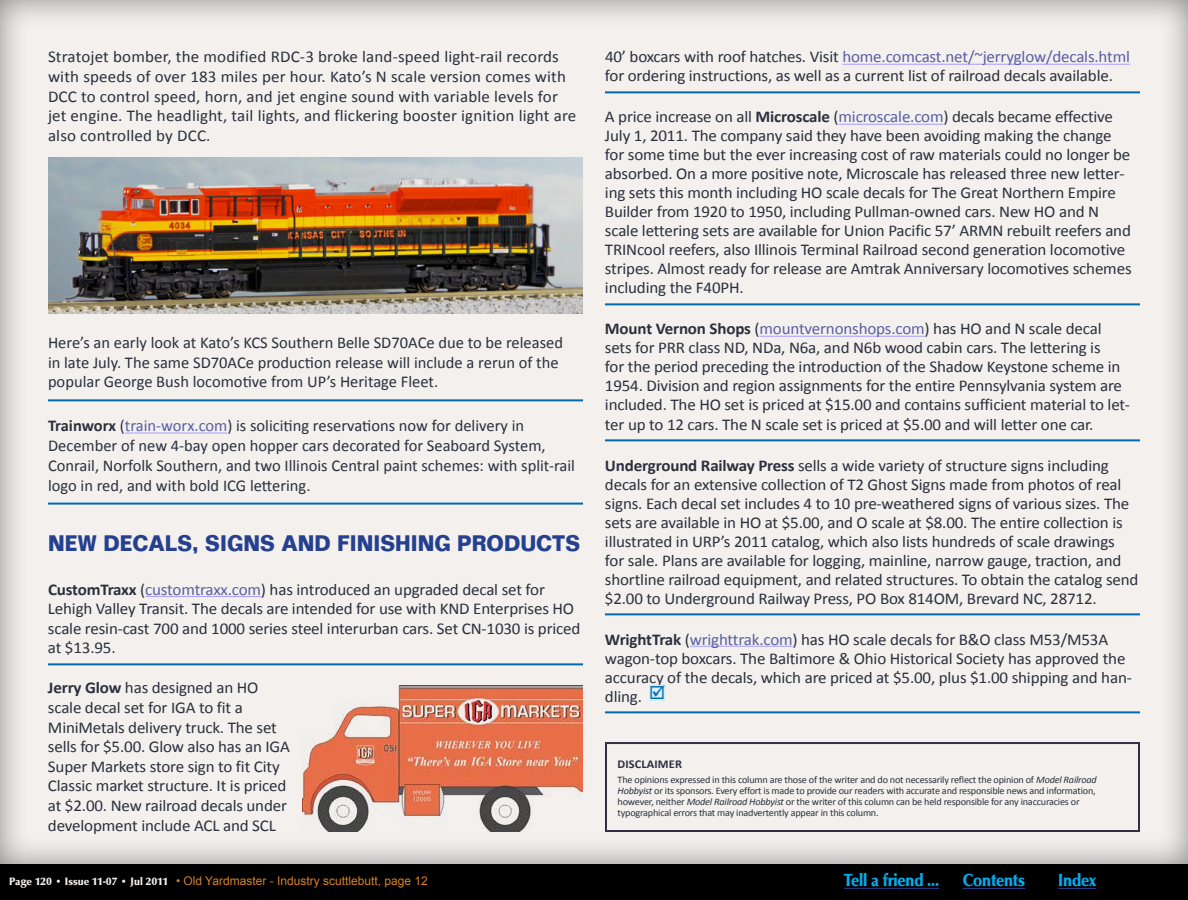
<style>
.page{position:relative;width:1188px;height:900px;background:#fff}
.page>*{position:absolute;margin:0;border:0;box-sizing:border-box;transform-origin:0 0}
.Body_text_no_dropcap{font:700 22px "Folio LT";color:#25408f;scale:.89 1}
.t1{font:18px "URW Classico Blac";letter-spacing:-.01em;color:#00aeef;scale:.9 1}
.Body_text_no_dropcap-2{font:16.5px/19px "Calibri";letter-spacing:-.01em;color:#2c303d}
.Body_text_no_dropcap-3{font:16.5px/19.6px "Calibri";letter-spacing:.01em;color:#2c303d}
.t2{font:12px "Arial";color:#d7802a}
.Body_text{font:700 12px "Calibri";letter-spacing:.01em;color:#2c303d}
.t3{font:11px "URW Classico Blac";color:#f3f0ee}
.Body_text-2{font:10px/11px "Calibri";letter-spacing:-.02em;color:#2c303d}
.s1{font-weight:700}
.s2{color:#595fa2}
.s3{color:#006aac}
.s4{font-size:16.5px;color:#f3f0ee}
.s5{font-style:italic}
</style>
<div class="page">
<div style="left:0;top:864px;width:1188px;height:36px;background:#000"></div>
<div style="left:0;top:0;width:1188px;height:864px;background:#000;opacity:.45"></div>
<hr style="left:963px;top:888px;width:62px;height:1px;background:#25408f">
<hr style="left:1058px;top:888px;width:38px;height:1px;background:#25408f">
<hr style="left:844px;top:888px;width:95px;height:1px;background:#25408f">
<hr style="left:48px;top:399px;width:535px;height:2px;background:#006aac">
<hr style="left:125px;top:433px;width:102px;height:1px;background:#a99eff">
<hr style="left:48px;top:503px;width:535px;height:2px;background:#006aac">
<hr style="left:145px;top:596px;width:116px;height:1px;background:#a99eff">
<hr style="left:48px;top:663px;width:535px;height:2px;background:#006aac">
<img style="left:48px;top:158px;width:535px;height:156px">
<img style="left:303px;top:685px;width:280px;height:147px">
<hr style="left:842px;top:64px;width:288px;height:1px;background:#a99eff">
<hr style="left:605px;top:91px;width:535px;height:2px;background:#006aac">
<hr style="left:839px;top:124px;width:105px;height:1px;background:#a99eff">
<hr style="left:605px;top:303px;width:535px;height:2px;background:#006aac">
<hr style="left:760px;top:336px;width:165px;height:1px;background:#a99eff">
<hr style="left:605px;top:439px;width:535px;height:2px;background:#006aac">
<hr style="left:605px;top:613px;width:535px;height:2px;background:#006aac">
<hr style="left:690px;top:646px;width:103px;height:1px;background:#a99eff">
<hr style="left:605px;top:711px;width:535px;height:2px;background:#006aac">
<svg style="left:647px;top:681px;width:22px;height:22px"></svg>
<div style="left:605px;top:742px;width:535px;height:90px;background:#f3f0ee;border:2px solid #362c43"></div>
<p class="Body_text_no_dropcap-3" style="left:48px;top:46px;width:530px">Stratojet bomber, the modified RDC-3 broke land-speed light-rail records with speeds of over 183 miles per hour. Kato’s N scale version comes with DCC to control speed, horn, and jet engine sound with variable levels for jet engine. The headlight, tail lights, and flickering booster ignition light are also controlled by DCC.</p>
<p class="Body_text_no_dropcap-2" style="left:48px;top:332px;width:517px;line-height:19.8px">Here’s an early look at Kato’s KCS Southern Belle SD70ACe due to be released in late July. The same SD70ACe production release will include a rerun of the popular George Bush locomotive from UP’s Heritage Fleet.</p>
<p class="Body_text_no_dropcap-2" style="left:48px;top:415px;width:528px;line-height:19.8px"><span class="s1">Trainworx</span> (<span class="s2">train-worx.com</span>) is soliciting reservations now for delivery in December of new 4-bay open hopper cars decorated for Seaboard System, Conrail, Norfolk Southern, and two Illinois Central paint schemes: with split-rail logo in red, and with bold ICG lettering.</p>
<p class="Body_text_no_dropcap" style="left:48px;top:530px;width:599px">NEW DECALS, SIGNS AND FINISHING PRODUCTS</p>
<p class="Body_text_no_dropcap-2" style="left:48px;top:579px;width:534px;line-height:19.6px"><span class="s1">CustomTraxx</span> (<span class="s2">customtraxx.com</span>) has introduced an upgraded decal set for Lehigh Valley Transit. The decals are intended for use with KND Enterprises HO scale resin-cast 700 and 1000 series steel interurban cars. Set CN-1030 is priced at $13.95.</p>
<p class="Body_text_no_dropcap-2" style="left:48px;top:677px;width:243px;line-height:19.6px"><span class="s1">Jerry Glow</span> has designed an HO scale decal set for IGA to fit a MiniMetals delivery truck. The set sells for $5.00. Glow also has an IGA Super Markets store sign to fit City Classic market structure. It is priced at $2.00. New railroad decals under development include ACL and SCL</p>
<p class="Body_text_no_dropcap-2" style="left:605px;top:47px;width:527px">40’ boxcars with roof hatches. Visit <span class="s2">home.comcast.net/~jerryglow/decals.html </span>for ordering instructions, as well as a current list of railroad decals available.</p>
<p class="Body_text_no_dropcap-2" style="left:605px;top:107px;width:528px">A price increase on all <span class="s1">Microscale</span> (<span class="s2">microscale.com</span>) decals became effective July 1, 2011. The company said they have been avoiding making the change for some time but the ever increasing cost of raw materials could no longer be absorbed. On a more positive note, Microscale has released three new letter&shy;ing sets this month including HO scale decals for The Great Northern Empire Builder from 1920 to 1950, including Pullman-owned cars. New HO and N scale lettering sets are available for Union Pacific 57’ ARMN rebuilt reefers and TRINcool reefers, also Illinois Terminal Railroad second generation locomotive stripes. Almost ready for release are Amtrak Anniversary locomotives schemes including the F40PH.</p>
<p class="Body_text_no_dropcap-2" style="left:605px;top:319px;width:527px"><span class="s1">Mount Vernon Shops</span> (<span class="s2">mountvernonshops.com</span>) has HO and N scale decal sets for PRR class ND, NDa, N6a, and N6b wood cabin cars. The lettering is<br>for the period preceding the introduction of the Shadow Keystone scheme in 1954. Division and region assignments for the entire Pennsylvania system are included. The HO set is priced at $15.00 and contains sufficient material to let&shy;ter up to 12 cars. The N scale set is priced at $5.00 and will letter one car.</p>
<p class="Body_text_no_dropcap-2" style="left:605px;top:455px;width:535px"><span class="s1">Underground Railway Press</span> sells a wide variety of structure signs including decals for an extensive collection of T2 Ghost Signs made from photos of real signs. Each decal set includes 4 to 10 pre-weathered signs of various sizes. The sets are available in HO at $5.00, and O scale at $8.00. The entire collection is illustrated in URP’s 2011 catalog, which also lists hundreds of scale drawings<br>for sale. Plans are available for logging, mainline, narrow gauge, traction, and shortline railroad equipment, and related structures. To obtain the catalog send $2.00 to Underground Railway Press, PO Box 814OM, Brevard NC, 28712.</p>
<p class="Body_text_no_dropcap-2" style="left:605px;top:629px;width:529px"><span class="s1">WrightTrak</span> (<span class="s2">wrighttrak.com</span>) has HO scale decals for B&amp;O class M53/M53A wagon-top boxcars. The Baltimore &amp; Ohio Historical Society has approved the accuracy of the decals, which are priced at $5.00, plus $1.00 shipping and han&shy;dling. <span class="s3">☑</span></p>
<p class="Body_text" style="left:618px;top:756px;width:93px">DISCLAIMER <span class="s4">.....</span></p>
<p class="Body_text-2" style="left:618px;top:774px;width:481px">The opinions expressed in this column are those of the writer and do not necessarily reflect the opinion of <span class="s5">Model Railroad Hobbyist</span> or its sponsors. Every effort is made to provide our readers with accurate and responsible news and information, however, neither <span class="s5">Model Railroad Hobbyist</span> or the writer of this column can be held responsible for any inaccuracies or typographical errors that may inadvertently appear in this column.</p>
<p class="t3" style="left:9px;top:874px;width:161px">Page 120 • Issue 11-07 • Jul 2011</p>
<p class="t1" style="left:844px;top:869px;width:107px">Tell a friend ...</p>
<p class="t1" style="left:963px;top:869px;width:71px">Contents</p>
<p class="t1" style="left:1058px;top:869px;width:44px">Index</p>
<p class="t2" style="left:176px;top:873px;width:253px">• Old Yardmaster - Industry scuttlebutt, page 12</p>
</div>
